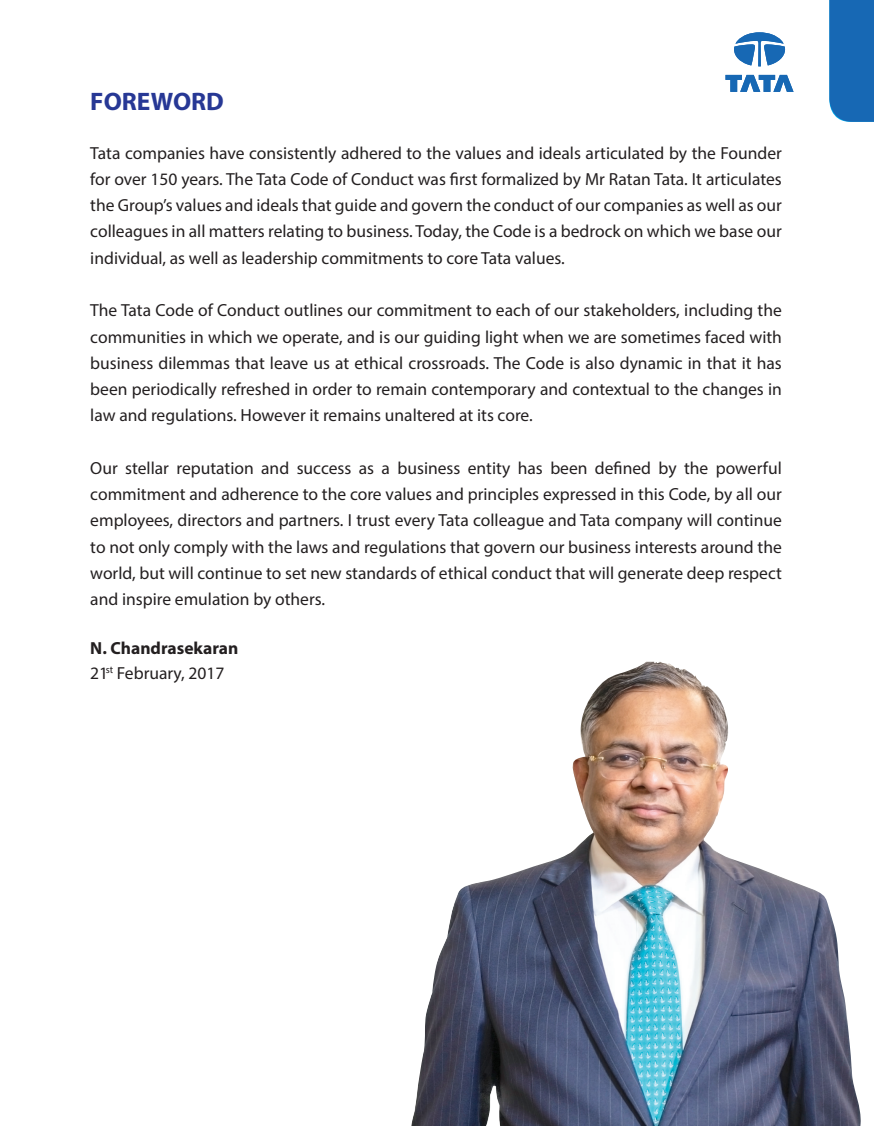
<style>
.page{position:relative;width:874px;height:1126px;background:#fff}
.page>*{position:absolute;margin:0;border:0;box-sizing:border-box;transform-origin:0 0}
.t1{font:700 25.38px "Myriad Pro";color:#273895}
.t2{font:17.5px/26.2px "Myriad Pro";color:#231f20;text-align:justify}
.t3{font:700 17.5px/24.5px "Myriad Pro";color:#231f20}
.s1{font-weight:400}
</style>
<div class="page">
<svg style="left:725px;top:75px;width:68px;height:17px"></svg>
<svg style="left:734px;top:32px;width:51px;height:34px"></svg>
<img style="left:411px;top:661px;width:450px;height:465px">
<div style="left:829px;top:0;width:45px;height:122px;background:#1768b4"></div>
<h1 class="t1" style="left:90px;top:85px;width:135px">FOREWORD</h1>
<p class="t2" style="left:90px;top:139px;width:693px">Tata companies have consistently adhered to the values and ideals articulated by the Founder for over 150 years. The Tata Code of Conduct was first formalized by Mr Ratan Tata. It articulates the Group’s values and ideals that guide and govern the conduct of our companies as well as our colleagues in all matters relating to business. Today, the Code is a bedrock on which we base our individual, as well as leadership commitments to core Tata values.</p>
<p class="t2" style="left:90px;top:297px;width:693px">The Tata Code of Conduct outlines our commitment to each of our stakeholders, including the communities in which we operate, and is our guiding light when we are sometimes faced with business dilemmas that leave us at ethical crossroads. The Code is also dynamic in that it has been periodically refreshed in order to remain contemporary and contextual to the changes in law and regulations. However it remains unaltered at its core.</p>
<p class="t2" style="left:90px;top:454px;width:693px">Our stellar reputation and success as a business entity has been defined by the powerful commitment and adherence to the core values and principles expressed in this Code, by all our employees, directors and partners. I trust every Tata colleague and Tata company will continue to not only comply with the laws and regulations that govern our business interests around the world, but will continue to set new standards of ethical conduct that will generate deep respect and inspire emulation by others.</p>
<p class="t3" style="left:90px;top:635px;width:149px">N. Chandrasekaran<br><span class="s1">21</span><sup>st</sup> <span class="s1">February, 2017</span></p>
</div>
